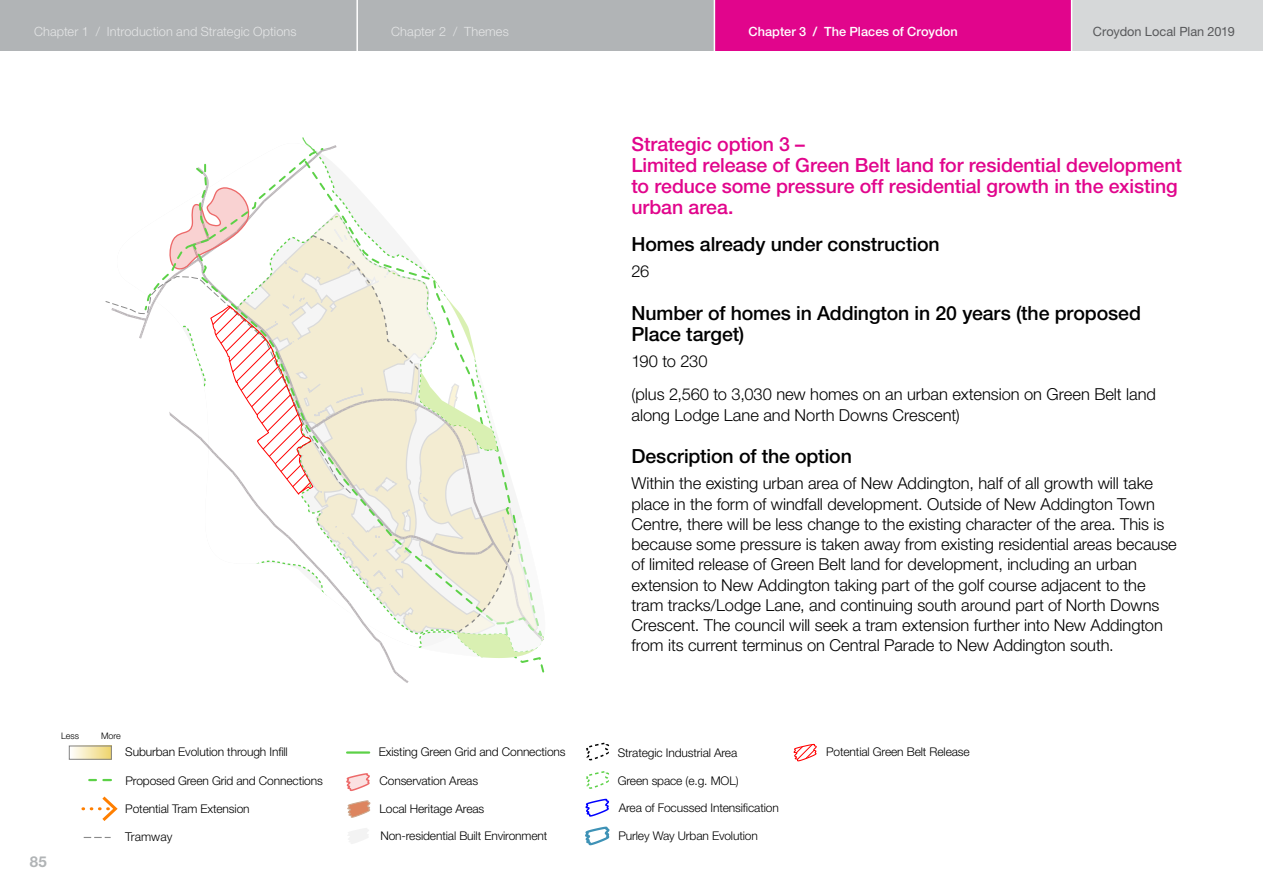
<style>
.page{position:relative;width:1263px;height:893px;background:#fff}
.page>*{position:absolute;margin:0;border:0;box-sizing:border-box;transform-origin:0 0}
.t1{font:500 19.5px/21px "Helvetica Neue LT Std";letter-spacing:-.005em;color:#e1058c}
.t2{font:500 19.5px/21px "Helvetica Neue LT Std";letter-spacing:-.005em;color:#000}
.t3{font:300 16.5px/20.2px "Helvetica Neue LT Std";letter-spacing:-.005em;color:#000}
.t4{font:700 15px "Helvetica Neue LT Std";color:#b1b4b6}
.t5{font:300 12.75px "Helvetica Neue LT Std";letter-spacing:.005em;color:#fff}
.t6{font:500 12.75px "Helvetica Neue LT Std";letter-spacing:.005em;color:#fff}
.t7{font:12.75px "Helvetica Neue LT Std";color:#58595b}
.t8{font:300 12.15px "Helvetica Neue LT Std";color:#000}
.t9{font:300 12px "Helvetica Neue LT Std";letter-spacing:-.01em;color:#000}
.t10{font:300 9px "Helvetica Neue LT Std";color:#000}
</style>
<div class="page">
<div style="left:1040px;top:0;width:223px;height:51px;background:#d6d8d9"></div>
<div style="left:714px;top:0;width:357px;height:51px;background:#e1058c"></div>
<div style="left:0;top:0;width:357px;height:51px;background:#b1b4b6"></div>
<div style="left:357px;top:0;width:357px;height:51px;background:#b1b4b6"></div>
<hr style="left:356px;top:0;width:2px;height:51px;background:#fff">
<hr style="left:714px;top:0;width:1px;height:51px;background:#fff">
<hr style="left:1071px;top:0;width:1px;height:53px;background:#fff">
<svg style="left:73px;top:748px;width:37px;height:10px"></svg>
<div style="left:69px;top:746px;width:43px;height:14px;border:1px solid #828282"></div>
<svg style="left:346px;top:773px;width:24px;height:18px"></svg>
<svg style="left:348px;top:828px;width:21px;height:16px"></svg>
<svg style="left:84px;top:837px;width:27px;height:1px"></svg>
<svg style="left:83px;top:796px;width:35px;height:25px"></svg>
<hr style="left:347px;top:751px;width:22px;height:3px;background:#5cd147">
<svg style="left:89px;top:779px;width:22px;height:2px"></svg>
<svg style="left:585px;top:826px;width:25px;height:20px"></svg>
<svg style="left:793px;top:743px;width:24px;height:19px"></svg>
<svg style="left:586px;top:742px;width:24px;height:19px"></svg>
<svg style="left:586px;top:771px;width:23px;height:18px"></svg>
<svg style="left:585px;top:798px;width:25px;height:19px"></svg>
<svg style="left:347px;top:800px;width:24px;height:18px"></svg>
<svg style="left:111px;top:137px;width:434px;height:546px"></svg>
<p class="t5" style="left:34px;top:24px;width:264px">Chapter 1 / Introduction and Strategic Options</p>
<p class="t5" style="left:391px;top:24px;width:119px">Chapter 2 / Themes</p>
<p class="t6" style="left:748px;top:24px;width:211px">Chapter 3 / The Places of Croydon</p>
<p class="t7" style="left:1093px;top:24px;width:143px">Croydon Local Plan 2019</p>
<p class="t1" style="left:631px;top:133px;width:552px">Strategic option 3 –<br>Limited release of Green Belt land for residential development to reduce some pressure off residential growth in the existing urban area.</p>
<p class="t2" style="left:631px;top:233px;width:310px">Homes already under construction</p>
<p class="t3" style="left:631px;top:261px;width:19px">26</p>
<p class="t2" style="left:631px;top:302px;width:511px">Number of homes in Addington in 20 years (the proposed<br>Place target)</p>
<p class="t3" style="left:631px;top:345px;width:526px;line-height:33px">190 to 230<br>(plus 2,560 to 3,030 new homes on an urban extension on Green Belt land</p>
<p class="t3" style="left:631px;top:404px;width:330px">along Lodge Lane and North Downs Crescent)</p>
<p class="t2" style="left:631px;top:445px;width:222px">Description of the option</p>
<p class="t3" style="left:631px;top:473px;width:547px">Within the existing urban area of New Addington, half of all growth will take place in the form of windfall development. Outside of New Addington Town Centre, there will be less change to the existing character of the area. This is because some pressure is taken away from existing residential areas because of limited release of Green Belt land for development, including an urban extension to New Addington taking part of the golf course adjacent to the tram tracks/Lodge Lane, and continuing south around part of North Downs Crescent. The council will seek a tram extension further into New Addington from its current terminus on Central Parade to New Addington south.</p>
<p class="t10" style="left:61px;top:730px;width:20px">Less</p>
<p class="t10" style="left:101px;top:730px;width:21px">More</p>
<p class="t9" style="left:125px;top:744px;width:164px">Suburban Evolution through Infill</p>
<p class="t9" style="left:126px;top:773px;width:199px">Proposed Green Grid and Connections</p>
<p class="t9" style="left:379px;top:744px;width:188px">Existing Green Grid and Connections</p>
<p class="t9" style="left:379px;top:774px;width:100px">Conservation Areas</p>
<p class="t9" style="left:618px;top:745px;width:121px">Strategic Industrial Area</p>
<p class="t9" style="left:826px;top:745px;width:145px">Potential Green Belt Release</p>
<p class="t9" style="left:618px;top:773px;width:122px">Green space (e.g. MOL)</p>
<p class="t9" style="left:125px;top:801px;width:126px">Potential Tram Extension</p>
<p class="t9" style="left:379px;top:801px;width:106px">Local Heritage Areas</p>
<p class="t9" style="left:619px;top:801px;width:162px">Area of Focussed Intensification</p>
<p class="t4" style="left:30px;top:852px;width:19px">85</p>
<p class="t8" style="left:125px;top:829px;width:48px">Tramway</p>
<p class="t9" style="left:380px;top:828px;width:169px">Non-residential Built Environment</p>
<p class="t9" style="left:618px;top:828px;width:141px">Purley Way Urban Evolution</p>
</div>
